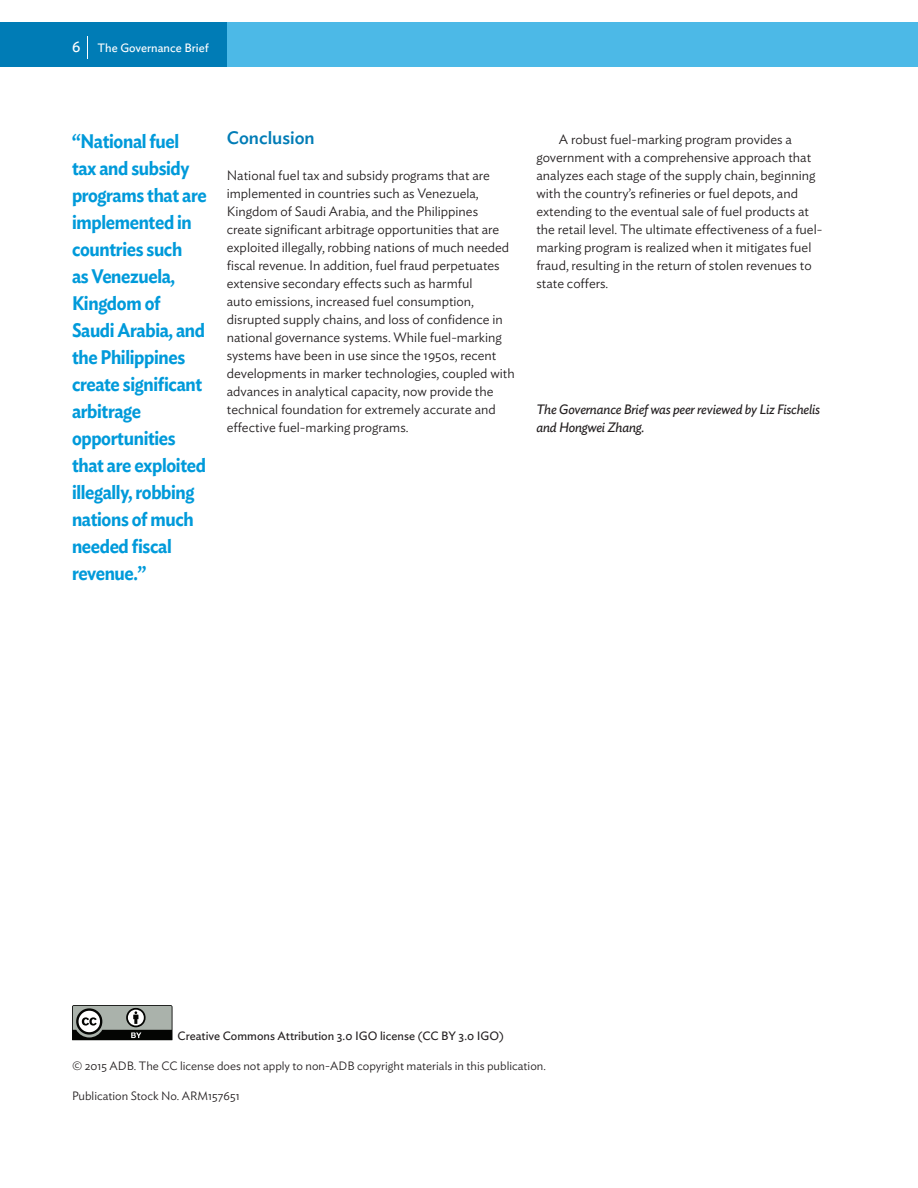
<style>
.page{position:relative;width:918px;height:1188px;background:#fff}
.page>*{position:absolute;margin:0;border:0;box-sizing:border-box;transform-origin:0 0}
.t1{font:600 19.5px/27px "Ideal Sans";letter-spacing:-.02em;color:#009ada;scale:.9 1}
.t2{font:500 18px "Ideal Sans";color:#007cb6}
.t3{font:300 13.5px/18px "Ideal Sans";color:#231f20}
.t4{font:italic 13.5px/18px "Ideal Sans";letter-spacing:-.015em;color:#231f20}
.t5{font:300 12px "Ideal Sans";color:#231f20}
.t6{font:12px "Ideal Sans";color:#231f20}
.t7{font:12px "Ideal Sans";color:#fff}
.s1{font-size:15px}
</style>
<div class="page">
<div style="left:88px;top:22px;width:830px;height:46px;background:#4cb9e7"></div>
<div style="left:0;top:22px;width:227px;height:46px;background:#007cb6"></div>
<svg style="left:87px;top:36px;width:1px;height:23px"></svg>
<svg style="left:72px;top:1005px;width:101px;height:36px;background:#787c78"></svg>
<p class="t7" style="left:72px;top:38px;width:138px"><span class="s1">6</span> The Governance Brief</p>
<p class="t1" style="left:72px;top:126px;width:151px">“National fuel tax and subsidy programs that are implemented in countries such<br>as Venezuela,<br>Kingdom of<br>Saudi Arabia, and the Philippines create significant arbitrage opportunities that are exploited illegally, robbing nations of much needed fiscal revenue.”</p>
<h2 class="t2" style="left:227px;top:124px;width:90px">Conclusion</h2>
<p class="t3" style="left:227px;top:165px;width:290px">National fuel tax and subsidy programs that are implemented in countries such as Venezuela, Kingdom of Saudi Arabia, and the Philippines create significant arbitrage opportunities that are exploited illegally, robbing nations of much needed fiscal revenue. In addition, fuel fraud perpetuates extensive secondary effects such as harmful<br>auto emissions, increased fuel consumption, disrupted supply chains, and loss of confidence in national governance systems. While fuel-marking systems have been in use since the 1950s, recent developments in marker technologies, coupled with advances in analytical capacity, now provide the technical foundation for extremely accurate and effective fuel-marking programs.</p>
<p class="t3" style="left:536px;top:129px;width:287px;text-indent:23px">A robust fuel-marking program provides a government with a comprehensive approach that analyzes each stage of the supply chain, beginning with the country’s refineries or fuel depots, and extending to the eventual sale of fuel products at the retail level. The ultimate effectiveness of a fuel&shy;marking program is realized when it mitigates fuel fraud, resulting in the return of stolen revenues to state coffers.</p>
<p class="t4" style="left:536px;top:399px;width:285px">The Governance Brief was peer reviewed by Liz Fischelis and Hongwei Zhang.</p>
<p class="t6" style="left:178px;top:1027px;width:328px">Creative Commons Attribution 3.0 IGO license (CC BY 3.0 IGO)</p>
<p class="t5" style="left:72px;top:1057px;width:475px">© 2015 ADB. The CC license does not apply to non-ADB copyright materials in this publication.</p>
<p class="t5" style="left:72px;top:1087px;width:169px">Publication Stock No. ARM157651</p>
</div>
